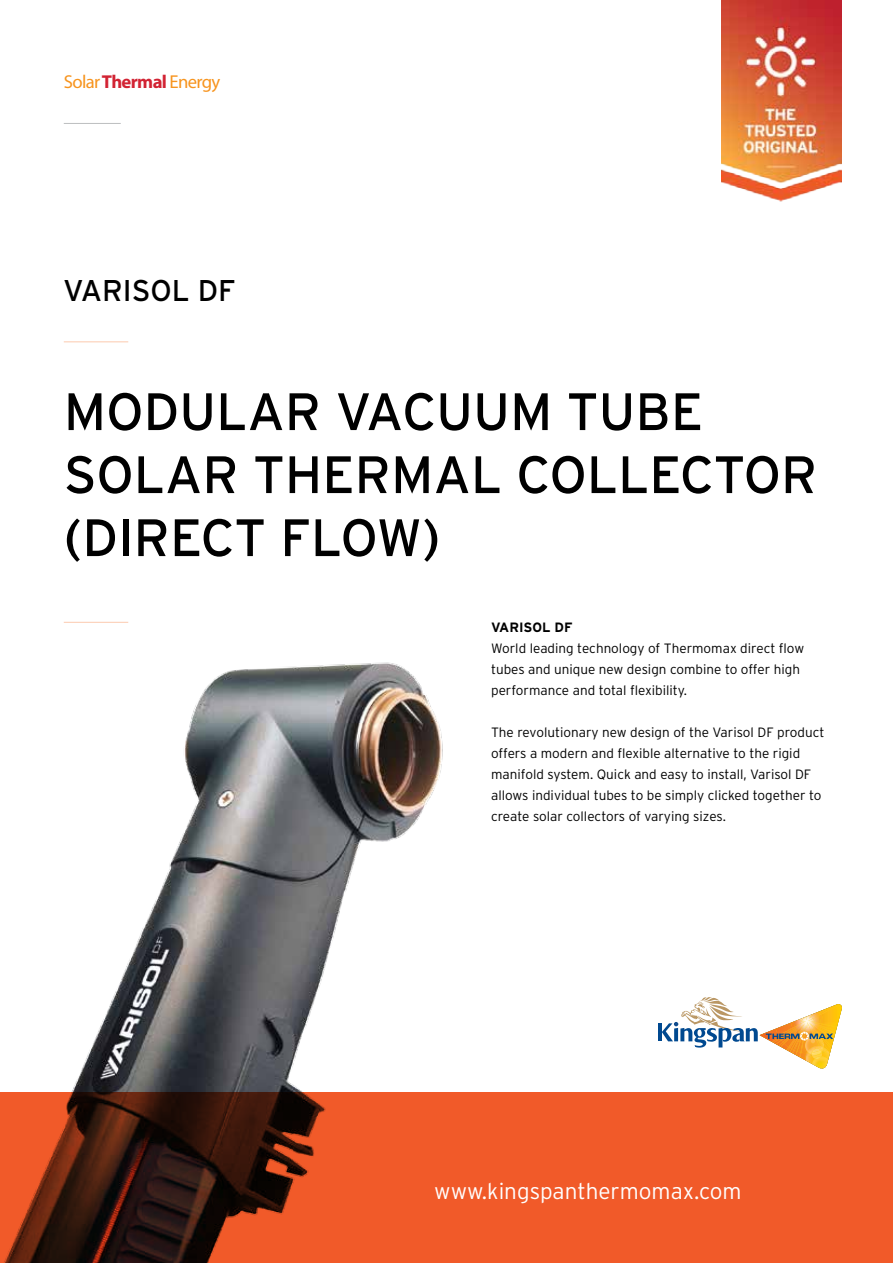
<style>
.page{position:relative;width:893px;height:1263px;background:#fff}
.page>*{position:absolute;margin:0;border:0;box-sizing:border-box;transform-origin:0 0}
.t1{font:52.5px/63px "Interstate CE";color:#000}
.t2{font:30px "Interstate CE";color:#000}
.t3{font:300 22.5px "Interstate CE";color:#fff}
.t4{font:18.6px "Myriad Pro";letter-spacing:-.035em;color:#f7941e}
.t5{font:300 13.5px/21px "Interstate CE";color:#000}
.t6{font:700 13.5px "Interstate CE";color:#000}
.s1{font-weight:700;color:#d22333}
</style>
<div class="page">
<img style="left:721px;top:0;width:120px;height:201px">
<hr style="left:64px;top:341px;width:64px;height:1px;background:#fccaaf">
<hr style="left:64px;top:622px;width:64px;height:1px;background:#fccaaf">
<div style="left:0;top:1093px;width:893px;height:170px;background:#f15a29"></div>
<hr style="left:658px;top:1023px;width:4px;height:18px;background:#004990">
<svg style="left:662px;top:997px;width:180px;height:72px"></svg>
<hr style="left:64px;top:123px;width:57px;height:1px;background:#bcbec0">
<img style="left:0;top:662px;width:451px;height:601px">
<h3 class="t4" style="left:64px;top:70px;width:158px">Solar<span class="s1">Thermal</span> Energy</h3>
<h2 class="t2" style="left:63px;top:269px;width:174px">VARISOL DF</h2>
<h1 class="t1" style="left:64px;top:378px;width:755px">MODULAR VACUUM TUBE<br>SOLAR THERMAL COLLECTOR (DIRECT FLOW)</h1>
<p class="t6" style="left:491px;top:618px;width:83px">VARISOL DF</p>
<p class="t5" style="left:491px;top:637px;width:315px">World leading technology of Thermomax direct flow tubes and unique new design combine to offer high performance and total flexibility.</p>
<p class="t5" style="left:491px;top:721px;width:335px">The revolutionary new design of the Varisol DF product offers a modern and flexible alternative to the rigid manifold system. Quick and easy to install, Varisol DF allows individual tubes to be simply clicked together to create solar collectors of varying sizes.</p>
<h3 class="t3" style="left:434px;top:1175px;width:309px">www.kingspanthermomax.com</h3>
</div>
